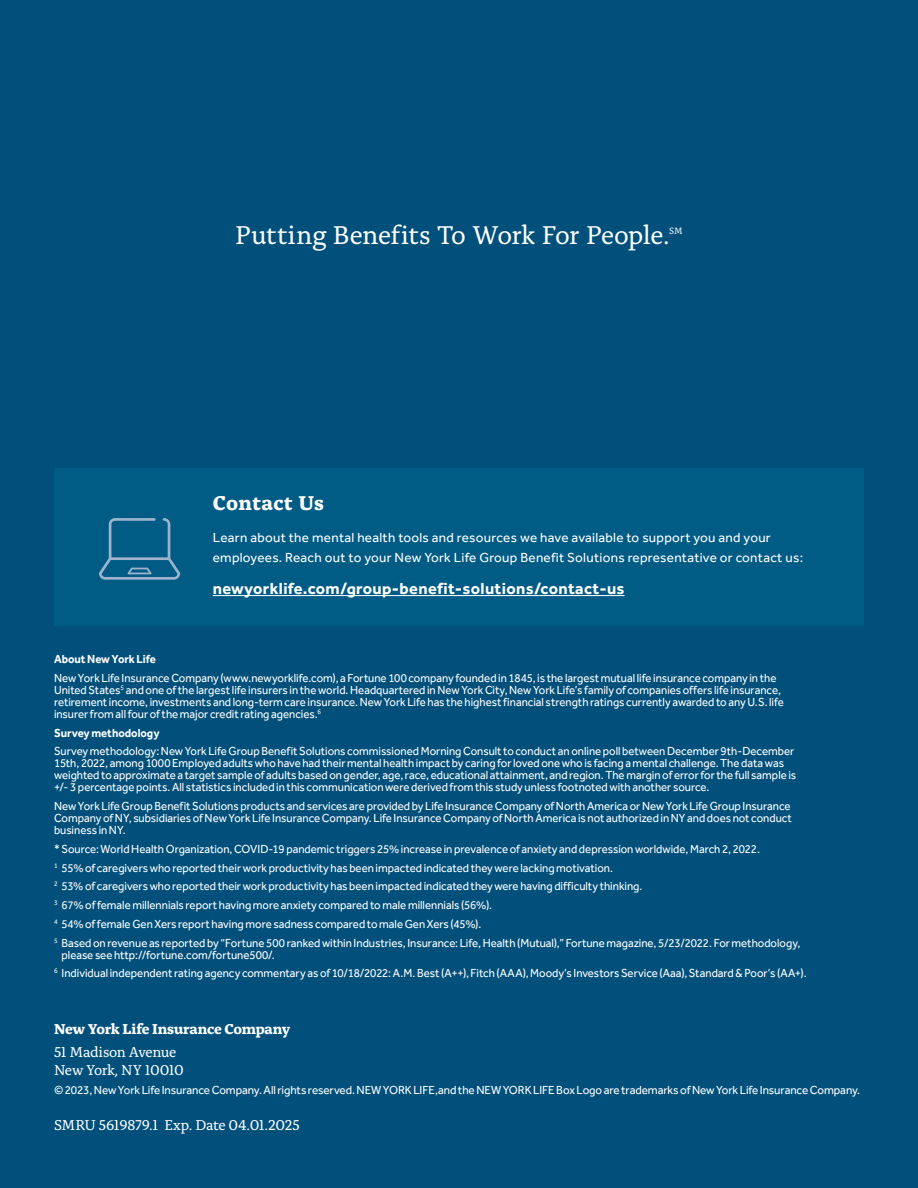
<style>
.page{position:relative;width:918px;height:1188px;background:#00507b}
.page>*{position:absolute;margin:0;border:0;box-sizing:border-box;transform-origin:0 0}
.fs_topic_alda_bold_r{font:27px "Alda Pro";letter-spacing:-.02em;color:#fff}
.t1{font:700 21px "Alda Pro";letter-spacing:.02em;color:#fff}
.t2{font:700 16.5px "Effra Pro";letter-spacing:.02em;color:#fff}
.b_cover_nyl_info_lit{font:15px "Alda Pro";letter-spacing:-.02em;color:#fff}
.b_cover_nyl_info_reg{font:15px/18px "Alda Pro";letter-spacing:-.03em;color:#fff}
.b_cover_nyl_info_bol{font:700 15px "Alda Pro";letter-spacing:-.02em;color:#fff}
.t3{font:13.5px/19.2px "Effra Pro";letter-spacing:.02em;color:#fff}
.fs_topic_alda_bold_r-2{font:12px/12px "Effra Pro";color:#fff;scale:.95 1}
.fs_topic_alda_bold_r-3{font:12px "Effra Pro";color:#fff}
.fs_topic_alda_bold_r-4{font:700 12px "Effra Pro";letter-spacing:-.005em;color:#fff;scale:.95 1}
.fs_topic_alda_bold_r-5{font:9.6px "Alda Pro";color:#fff;scale:.96 1}
</style>
<div class="page">
<div style="left:54px;top:468px;width:810px;height:158px;background:#005b85"></div>
<hr style="left:213px;top:595px;width:412px;height:1px;background:#fff">
<svg style="left:99px;top:518px;width:81px;height:62px"></svg>
<p class="fs_topic_alda_bold_r" style="left:235px;top:215px;width:436px">Putting Benefits To Work For People.</p>
<p class="fs_topic_alda_bold_r-5" style="left:669px;top:224px;width:16px">SM</p>
<p class="t1" style="left:213px;top:486px;width:113px">Contact Us</p>
<p class="t3" style="left:213px;top:528px;width:592px">Learn about the mental health tools and resources we have available to support you and your employees. Reach out to your New York Life Group Benefit Solutions representative or contact us:</p>
<p class="t2" style="left:213px;top:579px;width:413px">newyorklife.com/group-benefit-solutions/contact-us</p>
<p class="fs_topic_alda_bold_r-4" style="left:54px;top:652px;width:109px">About New York Life</p>
<p class="fs_topic_alda_bold_r-2" style="left:54px;top:672px;width:770px">New York Life Insurance Company (www.newyorklife.com), a Fortune 100 company founded in 1845, is the largest mutual life insurance company in the United States<sup>5</sup> and one of the largest life insurers in the world. Headquartered in New York City, New York Life’s family of companies offers life insurance, retirement income, investments and long-term care insurance. New York Life has the highest financial strength ratings currently awarded to any U.S. life insurer from all four of the major credit rating agencies.<sup>6</sup></p>
<p class="fs_topic_alda_bold_r-4" style="left:54px;top:725px;width:113px">Survey methodology</p>
<p class="fs_topic_alda_bold_r-2" style="left:54px;top:745px;width:783px">Survey methodology: New York Life Group Benefit Solutions commissioned Morning Consult to conduct an online poll between December 9th-December 15th, 2022, among 1000 Employed adults who have had their mental health impact by caring for loved one who is facing a mental challenge. The data was weighted to approximate a target sample of adults based on gender, age, race, educational attainment, and region. The margin of error for the full sample is +/- 3 percentage points. All statistics included in this communication were derived from this study unless footnoted with another source.</p>
<p class="fs_topic_alda_bold_r-2" style="left:54px;top:800px;width:778px;text-align:justify">New York Life Group Benefit Solutions products and services are provided by Life Insurance Company of North America or New York Life Group Insurance Company of NY, subsidiaries of New York Life Insurance Company. Life Insurance Company of North America is not authorized in NY and does not conduct business in NY.</p>
<p class="fs_topic_alda_bold_r-2" style="left:54px;top:843px;width:745px">* Source: World Health Organization, COVID-19 pandemic triggers 25% increase in prevalence of anxiety and depression worldwide, March 2, 2022.</p>
<p class="fs_topic_alda_bold_r-2" style="left:54px;top:861px;width:590px"><sup>1</sup> 55% of caregivers who reported their work productivity has been impacted indicated they were lacking motivation.</p>
<p class="fs_topic_alda_bold_r-2" style="left:54px;top:880px;width:621px"><sup>2</sup> 53% of caregivers who reported their work productivity has been impacted indicated they were having difficulty thinking.</p>
<p class="fs_topic_alda_bold_r-2" style="left:54px;top:899px;width:463px"><sup>3</sup> 67% of female millennials report having more anxiety compared to male millennials (56%).</p>
<p class="fs_topic_alda_bold_r-2" style="left:54px;top:918px;width:451px"><sup>4</sup> 54% of female Gen Xers report having more sadness compared to male Gen Xers (45%).</p>
<p class="fs_topic_alda_bold_r-2" style="left:62px;top:936px;width:779px;text-indent:-8px"><sup>5</sup> Based on revenue as reported by “Fortune 500 ranked within Industries, Insurance: Life, Health (Mutual),” Fortune magazine, 5/23/2022. For methodology, please see http://fortune.com/fortune500/.</p>
<p class="fs_topic_alda_bold_r-2" style="left:54px;top:967px;width:794px"><sup>6</sup> Individual independent rating agency commentary as of 10/18/2022: A.M. Best (A++), Fitch (AAA), Moody’s Investors Service (Aaa), Standard &amp; Poor’s (AA+).</p>
<p class="b_cover_nyl_info_bol" style="left:54px;top:1017px;width:238px">New York Life Insurance Company</p>
<p class="b_cover_nyl_info_reg" style="left:54px;top:1042px;width:131px">51 Madison Avenue<br>New York, NY 10010</p>
<p class="fs_topic_alda_bold_r-3" style="left:54px;top:1083px;width:808px">© 2023, New York Life Insurance Company. All rights reserved. NEW YORK LIFE,and the NEW YORK LIFE Box Logo are trademarks of New York Life Insurance Company.</p>
<p class="b_cover_nyl_info_lit" style="left:54px;top:1114px;width:247px">SMRU 5619879.1 Exp. Date 04.01.2025</p>
</div>
